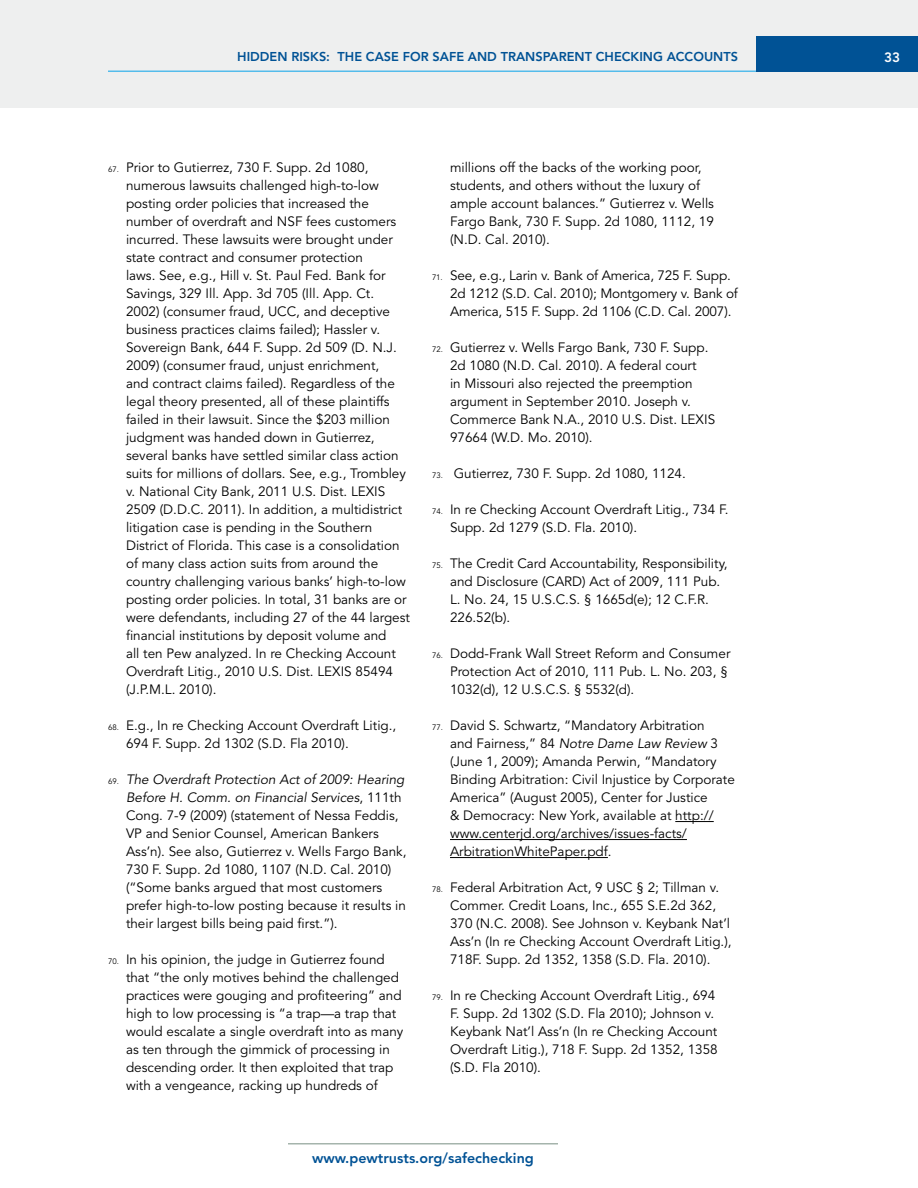
<style>
.page{position:relative;width:918px;height:1188px;background:#fff}
.page>*{position:absolute;margin:0;border:0;box-sizing:border-box;transform-origin:0 0}
.t1{font:800 14.25px "Avenir LT Std";color:#005295}
.t2{font:13.5px/18px "Avenir LT Std";color:#000}
.t3{font:800 13.5px "Avenir LT Std";color:#fff}
.t4{font:800 12.75px "Avenir LT Std";color:#005295}
.s1{font-size:7.8px}
.s2{font-style:italic}
</style>
<div class="page">
<div style="left:0;top:0;width:918px;height:108px;background:#eeefef"></div>
<div style="left:756px;top:36px;width:162px;height:36px;background:#005295"></div>
<hr style="left:108px;top:71px;width:648px;height:1px;background:#54bceb">
<hr style="left:288px;top:1143px;width:270px;height:1px;background:#a5b4ac">
<hr style="left:675px;top:821px;width:39px;height:1px;background:#000">
<hr style="left:450px;top:839px;width:237px;height:1px;background:#000">
<hr style="left:450px;top:857px;width:158px;height:1px;background:#000">
<p class="t4" style="left:237px;top:50px;width:440px">HIDDEN RISKS: TH E CASE FOR SAFE AND TRANSPARENT CH ECKING ACC</p>
<p class="t4" style="left:693px;top:50px;width:46px">OUNTS</p>
<p class="t3" style="left:884px;top:49px;width:17px">33</p>
<p class="t2" style="left:126px;top:159px;width:286px;text-indent:-18px"><span class="s1">67.</span> Prior to Gutierrez, 730 F. Supp. 2d 1080, numerous lawsuits challenged high-to-low posting order policies that increased the number of overdraft and NSF fees customers incurred. These lawsuits were brought under state contract and consumer protection<br>laws. See, e.g., Hill v. St. Paul Fed. Bank for Savings, 329 Ill. App. 3d 705 (Ill. App. Ct.<br>2002) (consumer fraud, UCC, and deceptive business practices claims failed); Hassler v.<br>Sovereign Bank, 644 F. Supp. 2d 509 (D. N.J.<br>2009) (consumer fraud, unjust enrichment,<br>and contract claims failed). Regardless of the legal theory presented, all of these plaintiffs failed in their lawsuit. Since the $203 million judgment was handed down in Gutierrez, several banks have settled similar class action suits for millions of dollars. See, e.g., Trombley v. National City Bank, 2011 U.S. Dist. LEXIS 2509 (D.D.C. 2011). In addition, a multidistrict litigation case is pending in the Southern District of Florida. This case is a consolidation of many class action suits from around the country challenging various banks’ high-to-low posting order policies. In total, 31 banks are or were defendants, including 27 of the 44 largest financial institutions by deposit volume and<br>all ten Pew analyzed. In re Checking Account Overdraft Litig., 2010 U.S. Dist. LEXIS 85494 (J.P.M.L. 2010).</p>
<p class="t2" style="left:126px;top:717px;width:272px;text-indent:-18px"><span class="s1">68.</span> E.g., In re Checking Account Overdraft Litig.,<br>694 F. Supp. 2d 1302 (S.D. Fla 2010).</p>
<p class="t2" style="left:126px;top:771px;width:282px;text-indent:-18px"><span class="s1">69.</span> <span class="s2">The Overdraft Protection Act of 2009: Hearing Before H. Comm. on Financial Services</span>, 111th Cong. 7-9 (2009) (statement of Nessa Feddis, VP and Senior Counsel, American Bankers Ass’n). See also, Gutierrez v. Wells Fargo Bank, 730 F. Supp. 2d 1080, 1107 (N.D. Cal. 2010) (“Some banks argued that most customers prefer high-to-low posting because it results in their largest bills being paid first.”).</p>
<p class="t2" style="left:126px;top:951px;width:279px;text-indent:-18px"><span class="s1">70.</span> In his opinion, the judge in Gutierrez found that “the only motives behind the challenged practices were gouging and profiteering” and high to low processing is “a trap—a trap that would escalate a single overdraft into as many as ten through the gimmick of processing in descending order. It then exploited that trap with a vengeance, racking up hundreds of</p>
<p class="t2" style="left:450px;top:159px;width:266px">millions off the backs of the working poor, students, and others without the luxury of ample account balances.” Gutierrez v. Wells Fargo Bank, 730 F. Supp. 2d 1080, 1112, 19 (N.D. Cal. 2010).</p>
<p class="t2" style="left:450px;top:267px;width:289px;text-indent:-18px"><span class="s1">71.</span> See, e.g., Larin v. Bank of America, 725 F. Supp.<br>2d 1212 (S.D. Cal. 2010); Montgomery v. Bank of<br>America, 515 F. Supp. 2d 1106 (C.D. Cal. 2007).</p>
<p class="t2" style="left:450px;top:339px;width:267px;text-indent:-18px"><span class="s1">72.</span> Gutierrez v. Wells Fargo Bank, 730 F. Supp.<br>2d 1080 (N.D. Cal. 2010). A federal court<br>in Missouri also rejected the preemption argument in September 2010. Joseph v.<br>Commerce Bank N.A., 2010 U.S. Dist. LEXIS 97664 (W.D. Mo. 2010).</p>
<p class="t2" style="left:432px;top:465px;width:255px"><span class="s1">73.</span> Gutierrez, 730 F. Supp. 2d 1080, 1124.</p>
<p class="t2" style="left:450px;top:501px;width:280px;text-indent:-18px"><span class="s1">74.</span> In re Checking Account Overdraft Litig., 734 F.<br>Supp. 2d 1279 (S.D. Fla. 2010).</p>
<p class="t2" style="left:450px;top:555px;width:279px;text-indent:-18px"><span class="s1">75.</span> The Credit Card Accountability, Responsibility, and Disclosure (CARD) Act of 2009, 111 Pub.<br>L. No. 24, 15 U.S.C.S. § 1665d(e); 12 C.F.R.<br>226.52(b).</p>
<p class="t2" style="left:450px;top:645px;width:282px;text-indent:-18px"><span class="s1">76.</span> Dodd-Frank Wall Street Reform and Consumer<br>Protection Act of 2010, 111 Pub. L. No. 203, §<br>1032(d), 12 U.S.C.S. § 5532(d).</p>
<p class="t2" style="left:450px;top:717px;width:286px;text-indent:-18px"><span class="s1">77.</span> David S. Schwartz, “Mandatory Arbitration<br>and Fairness,” 84 <span class="s2">Notre Dame Law Review</span> 3 (June 1, 2009); Amanda Perwin, “Mandatory Binding Arbitration: Civil Injustice by Corporate America” (August 2005), Center for Justice<br>&amp; Democracy: New York, available at http:// www.centerjd.org/archives/issues-facts/ ArbitrationWhitePaper.pdf.</p>
<p class="t2" style="left:450px;top:879px;width:283px;text-indent:-18px"><span class="s1">78.</span> Federal Arbitration Act, 9 USC § 2; Tillman v.<br>Commer. Credit Loans, Inc., 655 S.E.2d 362, 370 (N.C. 2008). See Johnson v. Keybank Nat’l Ass’n (In re Checking Account Overdraft Litig.), 718F. Supp. 2d 1352, 1358 (S.D. Fla. 2010).</p>
<p class="t2" style="left:450px;top:987px;width:269px;text-indent:-18px"><span class="s1">79.</span> In re Checking Account Overdraft Litig., 694<br>F. Supp. 2d 1302 (S.D. Fla 2010); Johnson v.<br>Keybank Nat’l Ass’n (In re Checking Account Overdraft Litig.), 718 F. Supp. 2d 1352, 1358 (S.D. Fla 2010).</p>
<p class="t1" style="left:312px;top:1149px;width:223px">WWW.PEWTRUSTS.ORG/SAFECHECKING</p>
</div>
